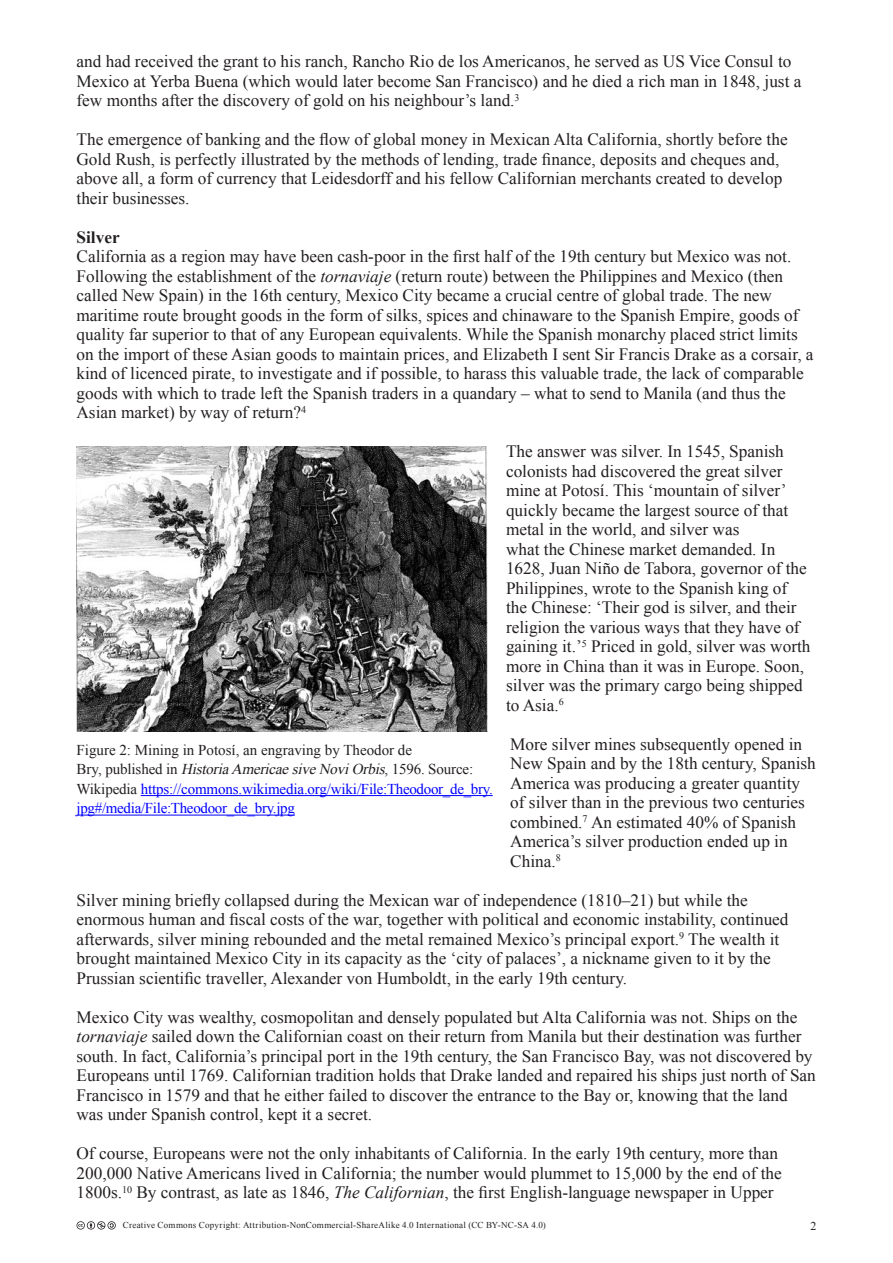
<style>
.page{position:relative;width:893px;height:1263px;background:#fff}
.page>*{position:absolute;margin:0;border:0;box-sizing:border-box;transform-origin:0 0}
.t1{font:17.25px/19.5px "Times New Roman";color:#231f20}
.t2{font:700 17.25px "Times New Roman";color:#231f20}
.t3{font:15px/19.5px "Times New Roman";letter-spacing:-.01em;color:#00f}
.t4{font:12px "Times New Roman";color:#231f20}
.t5{font:9px "Times New Roman";letter-spacing:.03em;color:#231f20}
.s1{font-style:italic}
.s2{color:#231f20}
.s3{font-style:italic;color:#231f20}
</style>
<div class="page">
<svg style="left:77px;top:1221px;width:39px;height:8px"></svg>
<img style="left:77px;top:446px;width:411px;height:286px">
<hr style="left:141px;top:795px;width:352px;height:1px;background:#00f">
<hr style="left:77px;top:815px;width:218px;height:1px;background:#00f">
<p class="t1" style="left:77px;top:51px;width:726px">and had received the grant to his ranch, Rancho Rio de los Americanos, he served as US Vice Consul to<br>Mexico at Yerba Buena (which would later become San Francisco) and he died a rich man in 1848, just a few months after the discovery of gold on his neighbour’s land.<sup>3</sup></p>
<p class="t1" style="left:77px;top:129px;width:713px">The emergence of banking and the flow of global money in Mexican Alta California, shortly before the Gold Rush, is perfectly illustrated by the methods of lending, trade finance, deposits and cheques and, above all, a form of currency that Leidesdorff and his fellow Californian merchants created to develop their businesses.</p>
<p class="t2" style="left:77px;top:225px;width:45px">Silver</p>
<p class="t1" style="left:77px;top:246px;width:716px">California as a region may have been cash-poor in the first half of the 19th century but Mexico was not.</p>
<p class="t1" style="left:77px;top:266px;width:739px">Following the establishment of the <span class="s1">tornaviaje</span> (return route) between the Philippines and Mexico (then called New Spain) in the 16th century, Mexico City became a crucial centre of global trade. The new maritime route brought goods in the form of silks, spices and chinaware to the Spanish Empire, goods of quality far superior to that of any European equivalents. While the Spanish monarchy placed strict limits on the import of these Asian goods to maintain prices, and Elizabeth I sent Sir Francis Drake as a corsair, a kind of licenced pirate, to investigate and if possible, to harass this valuable trade, the lack of comparable goods with which to trade left the Spanish traders in a quandary – what to send to Manila (and thus the Asian market) by way of return?<sup>4</sup></p>
<p class="t1" style="left:506px;top:441px;width:284px">The answer was silver. In 1545, Spanish colonists had discovered the great silver mine at Potosí. This ‘mountain of silver’ quickly became the largest source of that metal in the world, and silver was</p>
<p class="t1" style="left:506px;top:539px;width:306px">what the Chinese market demanded. In 1628, Juan Niño de Tabora, governor of the Philippines, wrote to the Spanish king of the Chinese: ‘Their god is silver, and their religion the various ways that they have of gaining it.’<sup>5</sup> Priced in gold, silver was worth more in China than it was in Europe. Soon, silver was the primary cargo being shipped to Asia.<sup>6</sup></p>
<p class="t1" style="left:510px;top:734px;width:307px">More silver mines subsequently opened in New Spain and by the 18th century, Spanish America was producing a greater quantity of silver than in the previous two centuries combined.<sup>7</sup> An estimated 40% of Spanish America’s silver production ended up in China.<sup>8</sup></p>
<p class="t1" style="left:77px;top:890px;width:713px">Silver mining briefly collapsed during the Mexican war of independence (1810–21) but while the enormous human and fiscal costs of the war, together with political and economic instability, continued afterwards, silver mining rebounded and the metal remained Mexico’s principal export.<sup>9</sup> The wealth it brought maintained Mexico City in its capacity as the ‘city of palaces’, a nickname given to it by the Prussian scientific traveller, Alexander von Humboldt, in the early 19th century.</p>
<p class="t1" style="left:77px;top:1007px;width:741px">Mexico City was wealthy, cosmopolitan and densely populated but Alta California was not. Ships on the <span class="s1">tornaviaje</span> sailed down the Californian coast on their return from Manila but their destination was further south. In fact, California’s principal port in the 19th century, the San Francisco Bay, was not discovered by Europeans until 1769. Californian tradition holds that Drake landed and repaired his ships just north of San Francisco in 1579 and that he either failed to discover the entrance to the Bay or, knowing that the land was under Spanish control, kept it a secret.</p>
<p class="t1" style="left:77px;top:1143px;width:707px">Of course, Europeans were not the only inhabitants of California. In the early 19th century, more than<br>200,000 Native Americans lived in California; the number would plummet to 15,000 by the end of the<br>1800s.<sup>10</sup> By contrast, as late as 1846, <span class="s1">The Californian</span>, the first English-language newspaper in Upper</p>
<p class="t5" style="left:123px;top:1219px;width:425px">Creative Commons Copyright: Attribution-NonCommercial-ShareAlike 4.0 International (CC BY-NC-SA 4.0)</p>
<p class="t4" style="left:810px;top:1217px;width:7px">2</p>
<p class="t3" style="left:77px;top:740px;width:418px"><span class="s2">Figure 2: Mining in Potosí, an engraving by Theodor de<br>B r y , p u b l i s h e d i n</span> <span class="s3">HistoriaAmericaesiveNoviOrbis</span><span class="s2">, 1 5 9 6 . S o u r c e :<br>Wikipedia</span> https://commons.wikimedia.org/wiki/File:Theodoor_de_bry. jpg#/media/File:Theodoor_de_bry.jpg</p>
</div>
